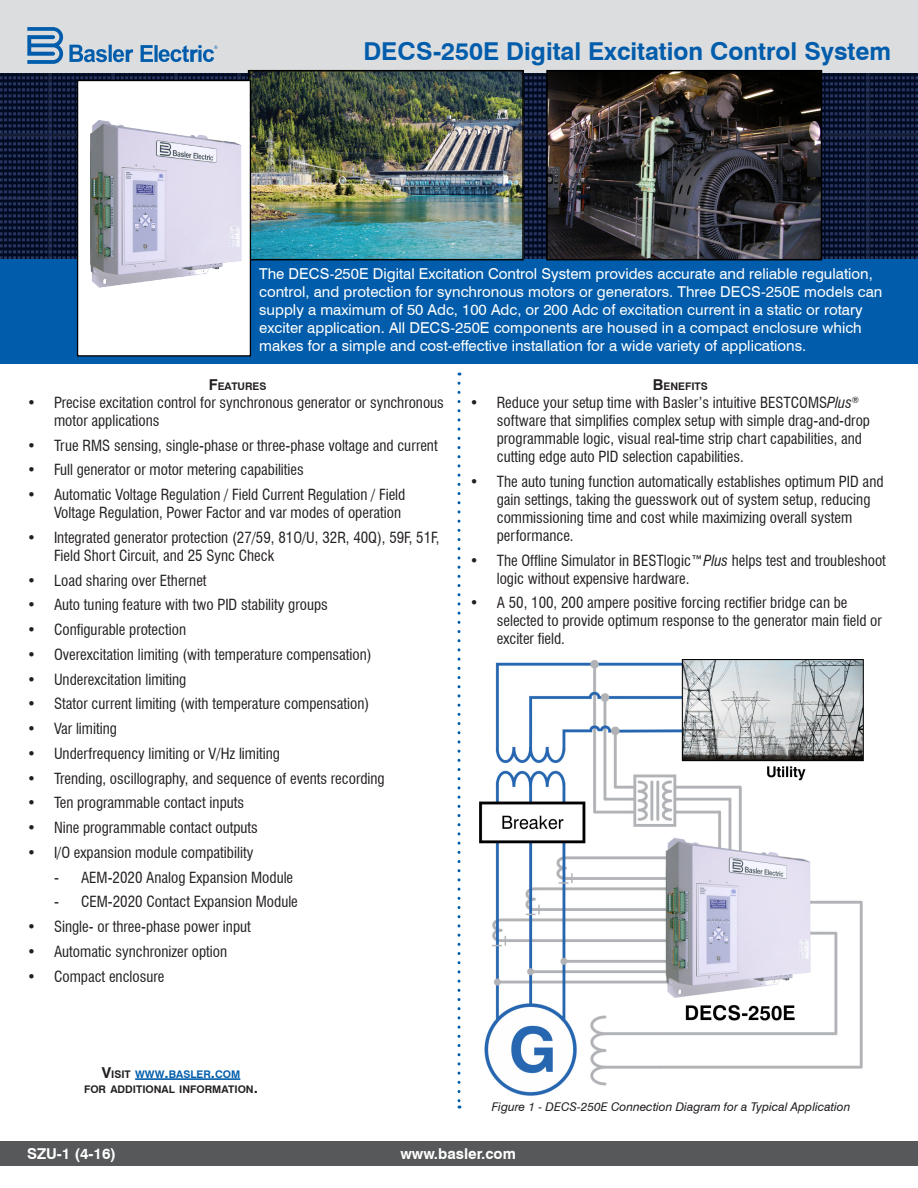
<style>
.page{position:relative;width:918px;height:1188px;background:#fff}
.page>*{position:absolute;margin:0;border:0;box-sizing:border-box;transform-origin:0 0}
._1_Title{font:700 24.6px "Swiss 721 BT";color:#015dab}
.t1{font:condensed 15px/18px "Swiss 721 BT";color:#231f20}
._2_Product_Descripti{font:15px/18px "Swiss 721 BT";color:#fff}
._8_Product_Code{font:700 15px "Swiss 721 BT";color:#fff}
._7_Figure_Caption{font:italic 12px "Swiss 721 BT";color:#231f20}
._6_Visit_www_basler{font:700 10.5px "Swiss 721 BT";color:#231f20}
._6_Visit_www_basler-2{font:700 10.5px "Swiss 721 BT";color:#015dab}
._3_Section_Heading{font:700 10.5px "Swiss 721 BT";color:#231f20}
.s1{font-size:15px}
.s2{font-style:italic}
.s3{font-size:15px;color:#231f20}
.s4{color:#231f20}
</style>
<div class="page">
<svg style="left:0;top:73px;width:918px;height:187px;background:#0e1937"></svg>
<div style="left:0;top:260px;width:918px;height:104px;background:#015dab"></div>
<div style="left:0;top:1142px;width:918px;height:24px;background:#57585a"></div>
<div style="left:0;top:0;width:918px;height:73px;background:#dcdddf"></div>
<svg style="left:27px;top:27px;width:36px;height:37px"></svg>
<svg style="left:69px;top:45px;width:64px;height:17px"></svg>
<svg style="left:141px;top:45px;width:76px;height:17px"></svg>
<svg style="left:458px;top:383px;width:2px;height:726px"></svg>
<hr style="left:135px;top:1078px;width:105px;height:2px;background:#015dab">
<img style="left:251px;top:73px;width:270px;height:184px">
<div style="left:248px;top:70px;width:276px;height:190px;border:2px solid #000"></div>
<div style="left:78px;top:80px;width:172px;height:276px;background:#fff"></div>
<img style="left:90px;top:120px;width:152px;height:168px">
<div style="left:77px;top:80px;width:174px;height:277px;border:1px solid #000"></div>
<img style="left:549px;top:73px;width:270px;height:184px">
<div style="left:546px;top:70px;width:276px;height:190px;border:2px solid #000"></div>
<img style="left:479px;top:659px;width:384px;height:437px">
<p class="_1_Title" style="left:363px;top:34px;width:529px">DECS-250E Digital Excitation Control System</p>
<p class="_2_Product_Descripti" style="left:259px;top:264px;width:625px">The DECS-250E Digital Excitation Control System provides accurate and reliable regulation, control, and protection for synchronous motors or generators. Three DECS-250E models can supply a maximum of 50 Adc, 100 Adc, or 200 Adc of excitation current in a static or rotary exciter application. All DECS-250E components are housed in a compact enclosure which makes for a simple and cost-effective installation for a wide variety of applications.</p>
<p class="_3_Section_Heading" style="left:209px;top:379px;width:59px"><span class="s1">F</span>EATURES</p>
<p class="t1" style="left:54px;top:394px;width:391px;text-indent:-27px">• Precise excitation control for synchronous generator or synchronous motor applications</p>
<p class="t1" style="left:27px;top:436px;width:412px">• True RMS sensing, single-phase or three-phase voltage and current</p>
<p class="t1" style="left:27px;top:461px;width:278px">• Full generator or motor metering capabilities</p>
<p class="t1" style="left:27px;top:486px;width:380px;text-align:right">• Automatic Voltage Regulation / Field Current Regulation / Field<br>Voltage Regulation, Power Factor and var modes of operation</p>
<p class="t1" style="left:54px;top:529px;width:387px;text-indent:-27px">• Integrated generator protection (27/59, 81O/U, 32R, 40Q), 59F, 51F,<br>Field Short Circuit, and 25 Sync Check</p>
<p class="t1" style="left:27px;top:571px;width:181px">• Load sharing over Ethernet</p>
<p class="t1" style="left:27px;top:596px;width:302px">• Auto tuning feature with two PID stability groups</p>
<p class="t1" style="left:27px;top:621px;width:161px">• Configurable protection</p>
<p class="t1" style="left:27px;top:646px;width:346px">• Overexcitation limiting (with temperature compensation)</p>
<p class="t1" style="left:27px;top:670px;width:161px">• Underexcitation limiting</p>
<p class="t1" style="left:27px;top:695px;width:344px">• Stator current limiting (with temperature compensation)</p>
<p class="t1" style="left:27px;top:720px;width:92px">• Var limiting</p>
<p class="t1" style="left:27px;top:745px;width:254px">• Underfrequency limiting or V/Hz limiting</p>
<p class="t1" style="left:27px;top:769px;width:359px">• Trending, oscillography, and sequence of events recording</p>
<p class="t1" style="left:27px;top:794px;width:219px">• Ten programmable contact inputs</p>
<p class="t1" style="left:27px;top:819px;width:232px">• Nine programmable contact outputs</p>
<p class="t1" style="left:27px;top:844px;width:228px">• I/O expansion module compatibility</p>
<p class="t1" style="left:54px;top:868px;width:241px">- AEM-2020 Analog Expansion Module</p>
<p class="t1" style="left:54px;top:893px;width:245px">- CEM-2020 Contact Expansion Module</p>
<p class="t1" style="left:27px;top:918px;width:225px">• Single- or three-phase power input</p>
<p class="t1" style="left:27px;top:943px;width:202px">• Automatic synchronizer option</p>
<p class="t1" style="left:27px;top:967px;width:139px">• Compact enclosure</p>
<p class="_3_Section_Heading" style="left:653px;top:379px;width:56px"><span class="s1">B</span>ENEFITS</p>
<p class="t1" style="left:497px;top:394px;width:375px;text-indent:-27px">• Reduce your setup time with Basler’s intuitive BESTCOMS<span class="s2">Plus</span><sup>® </sup>software that simplifies complex setup with simple drag-and-drop programmable logic, visual real-time strip chart capabilities, and cutting edge auto PID selection capabilities.</p>
<p class="t1" style="left:497px;top:472px;width:388px;text-indent:-27px">• The auto tuning function automatically establishes optimum PID and gain settings, taking the guesswork out of system setup, reducing commissioning time and cost while maximizing overall system performance.</p>
<p class="t1" style="left:497px;top:551px;width:391px;text-indent:-27px">• The Offline Simulator in BESTlogic™<span class="s2">Plus</span> helps test and troubleshoot logic without expensive hardware.</p>
<p class="t1" style="left:497px;top:594px;width:387px;text-indent:-27px">• A 50, 100, 200 ampere positive forcing rectifier bridge can be selected to provide optimum response to the generator main field or exciter field.</p>
<p class="_6_Visit_www_basler-2" style="left:102px;top:1067px;width:140px"><span class="s3">V</span><span class="s4">ISIT</span> WWW<span class="s1">.</span>BASLER<span class="s1">.</span>COM</p>
<p class="_6_Visit_www_basler" style="left:84px;top:1082px;width:175px">FOR ADDITIONAL INFORMATION<span class="s1">.</span></p>
<p class="_7_Figure_Caption" style="left:492px;top:1099px;width:360px">Figure 1 - DECS-250E Connection Diagram for a Typical Application</p>
<p class="_8_Product_Code" style="left:27px;top:1144px;width:91px">SZU-1 (4-16)</p>
<p class="_8_Product_Code" style="left:401px;top:1144px;width:117px">www.basler.com</p>
</div>
